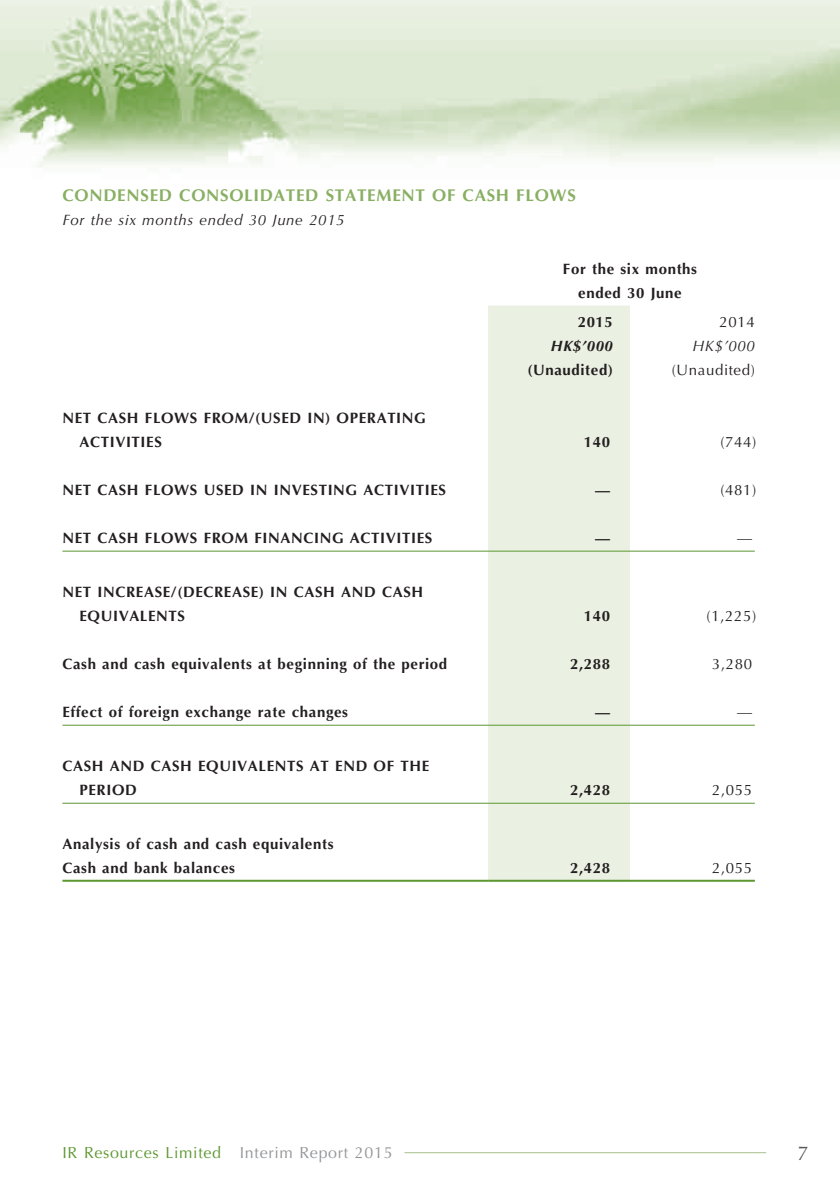
<style>
.page{position:relative;width:840px;height:1191px;background:#fff}
.page>*{position:absolute;margin:0;border:0;box-sizing:border-box;transform-origin:0 0}
.t1{font:20px "Optima";color:#57585a}
.t2{font:700 17px "Optima";letter-spacing:.04em;color:#88af62}
.t3{font:16px "Optima";letter-spacing:.04em;color:#5c9731}
.t4{font:700 15px/24px "Optima";letter-spacing:.04em;color:#231f20}
.t5{font:15px "Optima";letter-spacing:.04em;color:#231f20}
.t6{font:italic 15px "Optima";letter-spacing:.04em;color:#231f20}
.t7{font:italic 700 15px "Optima";color:#231f20}
.s1{color:#939598}
</style>
<div class="page">
<img style="left:0;top:0;width:839px;height:1154px">
<hr style="left:404px;top:1152px;width:361px;height:1px;background:#a6c28a">
<div style="left:488px;top:305px;width:141px;height:574px;background:#eaf0e2"></div>
<hr style="left:62px;top:550px;width:426px;height:1px;background:#5c9731">
<hr style="left:488px;top:550px;width:141px;height:1px;background:#5c9731">
<hr style="left:629px;top:550px;width:125px;height:1px;background:#5c9731">
<hr style="left:62px;top:724px;width:426px;height:1px;background:#5c9731">
<hr style="left:488px;top:724px;width:141px;height:1px;background:#5c9731">
<hr style="left:629px;top:724px;width:125px;height:1px;background:#5c9731">
<hr style="left:62px;top:802px;width:426px;height:1px;background:#5c9731">
<hr style="left:488px;top:802px;width:141px;height:1px;background:#5c9731">
<hr style="left:629px;top:802px;width:125px;height:1px;background:#5c9731">
<hr style="left:62px;top:879px;width:426px;height:2px;background:#5c9731">
<hr style="left:488px;top:879px;width:141px;height:2px;background:#5c9731">
<hr style="left:629px;top:879px;width:125px;height:2px;background:#5c9731">
<p class="t2" style="left:62px;top:186px;width:514px">CONDENSED CONSOLIDATED STATEMENT OF CASH FLOWS</p>
<p class="t6" style="left:62px;top:212px;width:283px">For the six months ended 30 June 2015</p>
<p class="t4" style="left:562px;top:257px;width:136px;text-align:center">For the six months ended 30 June</p>
<p class="t4" style="left:577px;top:310px;width:37px">2015</p>
<p class="t5" style="left:719px;top:313px;width:37px">2014</p>
<p class="t7" style="left:550px;top:337px;width:64px">HK$’000</p>
<p class="t6" style="left:692px;top:337px;width:64px">HK$’000</p>
<p class="t4" style="left:527px;top:358px;width:87px">(Unaudited)</p>
<p class="t5" style="left:671px;top:361px;width:85px">(Unaudited)</p>
<p class="t4" style="left:79px;top:406px;width:348px;text-indent:-17px">NET CASH FLOWS FROM/(USED IN) OPERATING<br>ACTIVITIES</p>
<p class="t4" style="left:583px;top:430px;width:28px">140</p>
<p class="t5" style="left:720px;top:433px;width:37px">(744)</p>
<p class="t4" style="left:62px;top:478px;width:385px">NET CASH FLOWS USED IN INVESTING ACTIVITIES</p>
<p class="t4" style="left:595px;top:478px;width:16px">—</p>
<p class="t5" style="left:720px;top:481px;width:37px">(481)</p>
<p class="t4" style="left:62px;top:526px;width:371px">NET CASH FLOWS FROM FINANCING ACTIVITIES</p>
<p class="t4" style="left:595px;top:526px;width:16px">—</p>
<p class="t5" style="left:736px;top:529px;width:16px">—</p>
<p class="t4" style="left:79px;top:580px;width:345px;text-indent:-17px">NET INCREASE/(DECREASE) IN CASH AND CASH<br>EQUIVALENTS</p>
<p class="t4" style="left:583px;top:604px;width:28px">140</p>
<p class="t5" style="left:706px;top:607px;width:51px">(1,225)</p>
<p class="t4" style="left:62px;top:652px;width:386px">Cash and cash equivalents at beginning of the period</p>
<p class="t4" style="left:570px;top:652px;width:42px">2,288</p>
<p class="t5" style="left:711px;top:655px;width:42px">3,280</p>
<p class="t4" style="left:62px;top:700px;width:287px">Effect of foreign exchange rate changes</p>
<p class="t4" style="left:595px;top:700px;width:16px">—</p>
<p class="t5" style="left:736px;top:703px;width:16px">—</p>
<p class="t4" style="left:79px;top:754px;width:351px;text-indent:-17px">CASH AND CASH EQUIVALENTS AT END OF THE<br>PERIOD</p>
<p class="t4" style="left:570px;top:778px;width:42px">2,428</p>
<p class="t5" style="left:711px;top:781px;width:42px">2,055</p>
<p class="t4" style="left:62px;top:832px;width:272px">Analysis of cash and cash equivalents<br>Cash and bank balances</p>
<p class="t4" style="left:570px;top:856px;width:42px">2,428</p>
<p class="t5" style="left:711px;top:859px;width:42px">2,055</p>
<p class="t3" style="left:62px;top:1143px;width:331px">IR Resources Limited <span class="s1">Interim Report 2015</span></p>
<h1 class="t1" style="left:797px;top:1141px;width:13px">7</h1>
</div>
